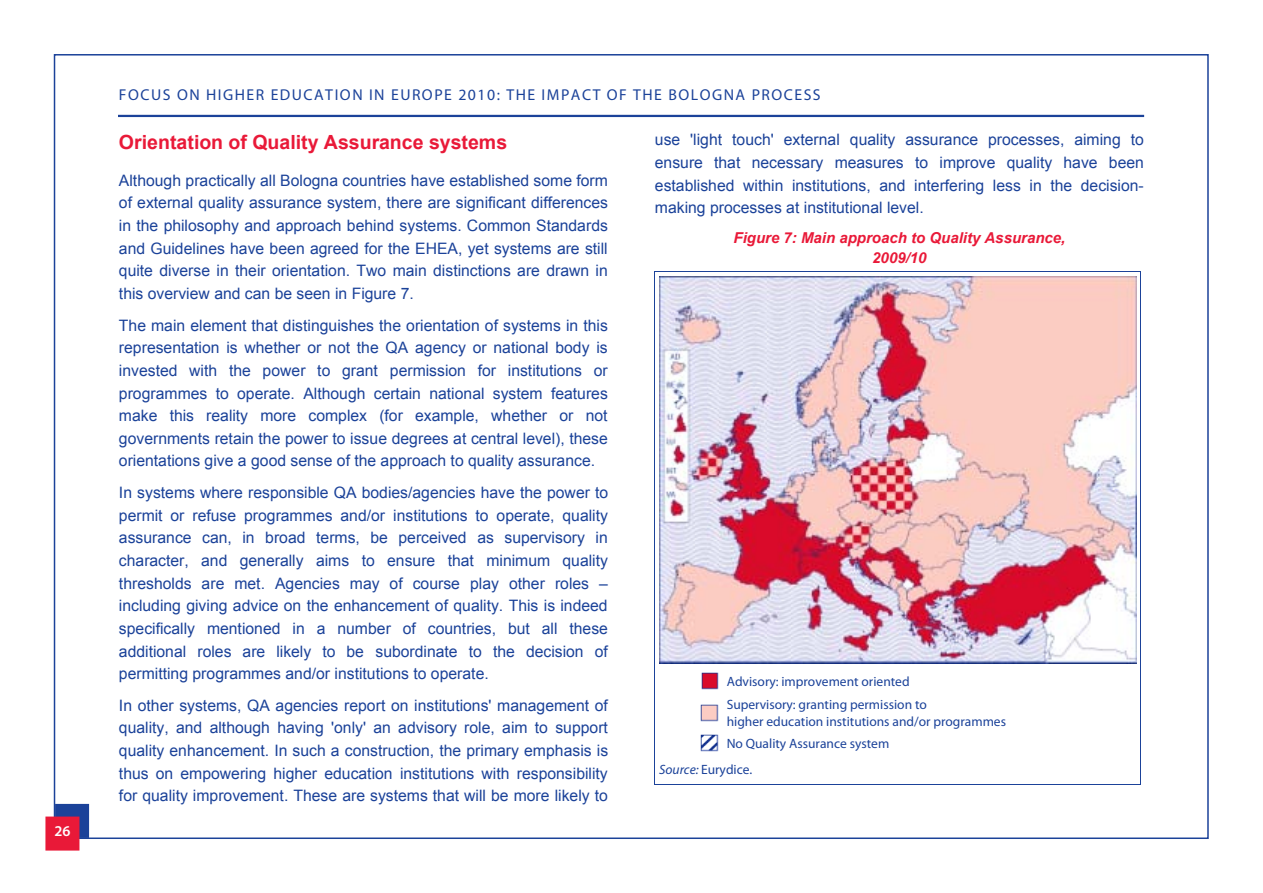
<style>
.page{position:relative;width:1263px;height:893px;background:#fff}
.page>*{position:absolute;margin:0;border:0;box-sizing:border-box;transform-origin:0 0}
.t1{font:700 19.5px "Arial";color:#e91938}
.t2{font:15.75px/22.6px "Arial";color:#1b4299;text-align:justify}
.t3{font:15.75px "Myriad Pro";letter-spacing:.095em;color:#1b4299}
.t4{font:italic 700 15px/20px "Arial";color:#e91938;text-align:center}
.t5{font:600 15px "Myriad Pro";color:#fff}
.t6{font:13.5px/22.8px "Myriad Pro";color:#1b4299}
.s1{font-style:italic}
</style>
<div class="page">
<img style="left:659px;top:276px;width:478px;height:388px">
<hr style="left:654px;top:271px;width:486px;height:1px;background:#1b4299">
<hr style="left:654px;top:276px;width:1px;height:392px;background:#1b4299">
<hr style="left:1140px;top:276px;width:1px;height:392px;background:#1b4299">
<img style="left:701px;top:673px;width:17px;height:17px">
<svg style="left:654px;top:668px;width:1px;height:28px"></svg>
<svg style="left:1140px;top:668px;width:1px;height:28px"></svg>
<img style="left:701px;top:704px;width:17px;height:17px">
<hr style="left:654px;top:696px;width:1px;height:35px;background:#1b4299">
<hr style="left:1140px;top:696px;width:1px;height:35px;background:#1b4299">
<img style="left:701px;top:735px;width:17px;height:17px">
<svg style="left:654px;top:731px;width:1px;height:53px"></svg>
<hr style="left:654px;top:784px;width:486px;height:1px;background:#1b4299">
<svg style="left:1140px;top:731px;width:1px;height:54px"></svg>
<hr style="left:118px;top:115px;width:1026px;height:2px;background:#1b4299">
<div style="left:55px;top:804px;width:34px;height:34px;background:#1b4299"></div>
<div style="left:45px;top:816px;width:34px;height:35px;background:#e91938"></div>
<p class="t5" style="left:55px;top:822px;width:18px">26</p>
<p class="t3" style="left:119px;top:85px;width:703px">FOCUS ON HIGHER EDUCATION IN EUROPE 2010: THE IMPACT OF THE BOLOGNA PROCESS</p>
<p class="t1" style="left:119px;top:129px;width:390px">Orientation of Quality Assurance systems</p>
<p class="t2" style="left:119px;top:169px;width:490px">Although practically all Bologna countries have established some form of external quality assurance system, there are significant differences in the philosophy and approach behind systems. Common Standards and Guidelines have been agreed for the EHEA, yet systems are still quite diverse in their orientation. Two main distinctions are drawn in this overview and can be seen in Figure 7.</p>
<p class="t2" style="left:119px;top:314px;width:490px">The main element that distinguishes the orientation of systems in this representation is whether or not the QA agency or national body is invested with the power to grant permission for institutions or programmes to operate. Although certain national system features make this reality more complex (for example, whether or not governments retain the power to issue degrees at central level), these orientations give a good sense of the approach to quality assurance.</p>
<p class="t2" style="left:119px;top:481px;width:491px">In systems where responsible QA bodies/agencies have the power to permit or refuse programmes and/or institutions to operate, quality assurance can, in broad terms, be perceived as supervisory in character, and generally aims to ensure that minimum quality thresholds are met. Agencies may of course play other roles – including giving advice on the enhancement of quality. This is indeed specifically mentioned in a number of countries, but all these additional roles are likely to be subordinate to the decision of permitting programmes and/or institutions to operate.</p>
<p class="t2" style="left:119px;top:694px;width:491px">In other systems, QA agencies report on institutions' management of quality, and although having 'only' an advisory role, aim to support quality enhancement. In such a construction, the primary emphasis is thus on empowering higher education institutions with responsibility for quality improvement. These are systems that will be more likely to</p>
<p class="t2" style="left:655px;top:129px;width:490px">use 'light touch' external quality assurance processes, aiming to ensure that necessary measures to improve quality have been established within institutions, and interfering less in the decision&shy;making processes at institutional level.</p>
<p class="t4" style="left:733px;top:228px;width:333px">Figure 7: Main approach to Quality Assurance,<br>2009/10</p>
<p class="t6" style="left:727px;top:670px;width:202px">Advisory: improvement oriented<br>Supervisory: granting permission to</p>
<p class="t6" style="left:727px;top:711px;width:281px;line-height:21.8px">higher education institutions and/or programmes<br>No Quality Assurance system</p>
<p class="t6" style="left:659px;top:758px;width:95px"><span class="s1">Source:</span> Eurydice.</p>
</div>
